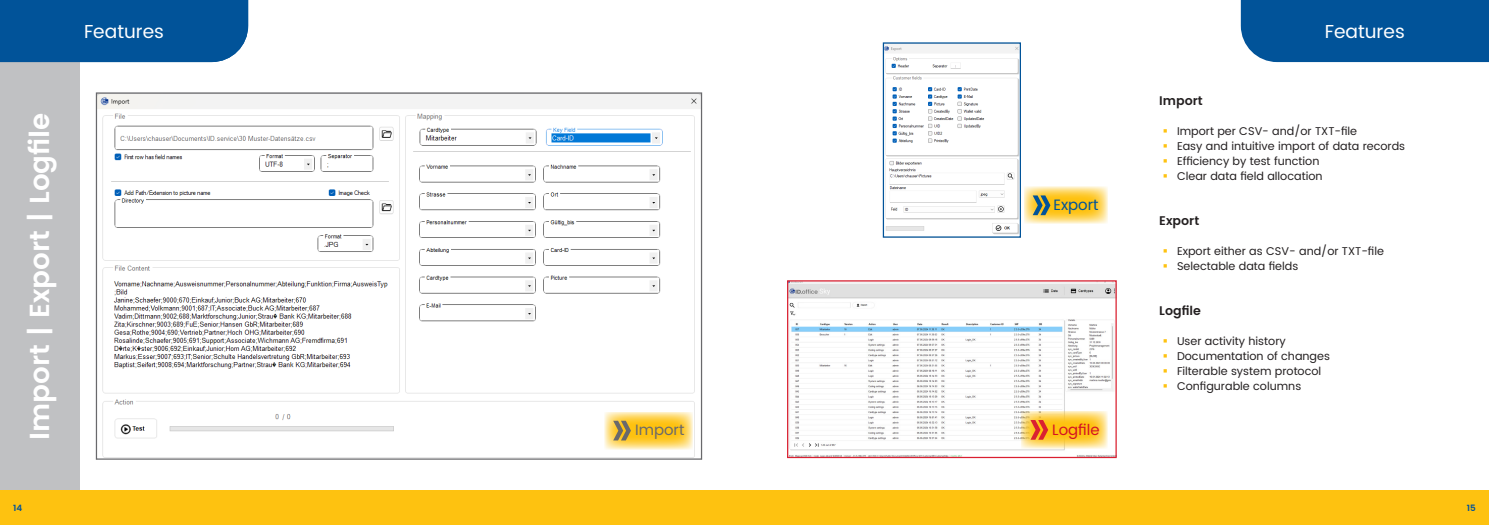
<style>
.page{position:relative;width:1489px;height:525px;background:#fff}
.page>*{position:absolute;margin:0;border:0;box-sizing:border-box;transform-origin:0 0}
.Produkttext{font:600 27.5px "Poppins";color:#fff}
.Seitenheadline_links{font:18.75px "Poppins";color:#fff}
.Produkttext-2{font:15px "Poppins";color:#d41124}
.Produkttext-3{font:15px "Poppins";color:#015399}
.Produkttext-4{font:15px "Poppins";color:#69696c}
.Überschrift_4{font:600 12.5px "Poppins";color:#231f20}
.t1{font:11.25px "Poppins";color:#231f20}
.Seitenzahl{font:600 8.75px "Poppins";color:#015399}
</style>
<div class="page">
<img style="left:789px;top:282px;width:325px;height:174px">
<div style="left:787px;top:280px;width:329px;height:178px;border:1px solid #da2031"></div>
<div style="left:0;top:0;width:79px;height:524px;background:#c0c1c3"></div>
<div style="left:1240px;top:0;width:248px;height:62px;background:#015399"></div>
<div style="left:0;top:0;width:248px;height:62px;background:#015399"></div>
<img style="left:884px;top:44px;width:134px;height:191px">
<svg style="left:1024px;top:186px;width:83px;height:38px;background:#fdd869"></svg>
<svg style="left:1032px;top:195px;width:18px;height:20px"></svg>
<svg style="left:1020px;top:411px;width:87px;height:37px;background:#fbd35f"></svg>
<svg style="left:1030px;top:420px;width:18px;height:19px"></svg>
<div style="left:0;top:490px;width:1488px;height:34px;background:#fec210"></div>
<img style="left:98px;top:94px;width:602px;height:363px">
<svg style="left:604px;top:411px;width:89px;height:38px;background:#fdd766"></svg>
<svg style="left:613px;top:420px;width:18px;height:20px"></svg>
<p class="Produkttext" style="left:19px;top:440px;width:329px;rotate:-90deg">Import | Export | Logfile</p>
<p class="Seitenheadline_links" style="left:84px;top:17px;width:81px">Features</p>
<p class="Seitenheadline_links" style="left:1324px;top:17px;width:81px">Features</p>
<p class="Produkttext-4" style="left:635px;top:419px;width:51px">Import</p>
<p class="Produkttext-3" style="left:1053px;top:194px;width:47px">Export</p>
<p class="Produkttext-2" style="left:1052px;top:419px;width:49px">Logfile</p>
<p class="Überschrift_4" style="left:1159px;top:91px;width:45px">Import</p>
<p class="t1" style="left:1176px;top:123px;width:182px">Import per CSV- and/or TXT-file</p>
<p class="t1" style="left:1176px;top:138px;width:230px">Easy and intuitive import of data records</p>
<p class="t1" style="left:1176px;top:153px;width:144px">Efficiency by test function</p>
<p class="t1" style="left:1176px;top:168px;width:147px">Clear data field allocation</p>
<p class="Überschrift_4" style="left:1159px;top:211px;width:41px">Export</p>
<p class="t1" style="left:1176px;top:243px;width:208px">Export either as CSV- and/or TXT-file</p>
<p class="t1" style="left:1176px;top:258px;width:123px">Selectable data fields</p>
<p class="Überschrift_4" style="left:1159px;top:301px;width:43px">Logfile</p>
<p class="t1" style="left:1176px;top:333px;width:110px">User activity history</p>
<p class="t1" style="left:1176px;top:348px;width:154px">Documentation of changes</p>
<p class="t1" style="left:1176px;top:363px;width:146px">Filterable system protocol</p>
<p class="t1" style="left:1176px;top:378px;width:126px">Configurable columns</p>
<p class="Seitenzahl" style="left:13px;top:500px;width:11px">14</p>
<p class="Seitenzahl" style="left:1466px;top:500px;width:10px">15</p>
</div>
